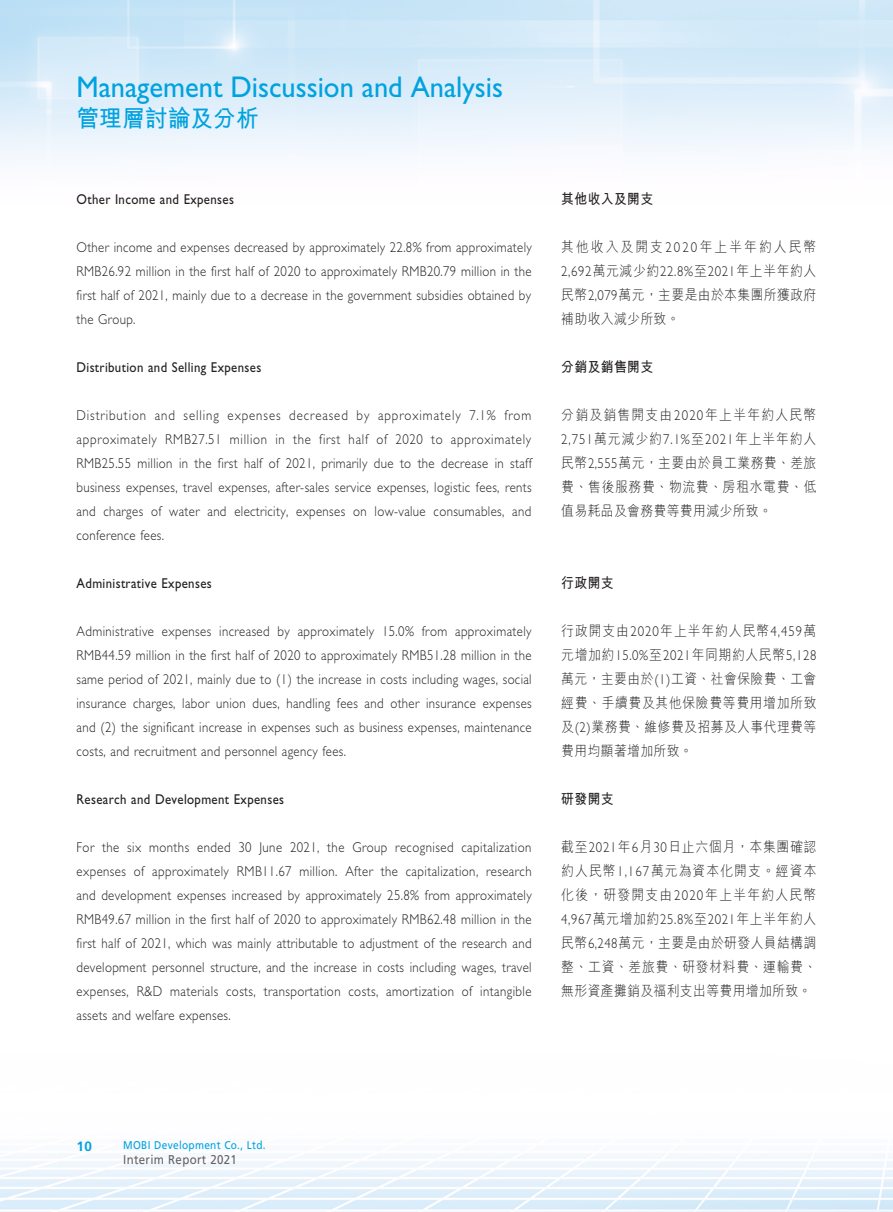
<style>
.page{position:relative;width:893px;height:1212px;background:#fff}
.page>*{position:absolute;margin:0;border:0;box-sizing:border-box;transform-origin:0 0}
.t1{font:30px "Gill Sans Std";color:#00a2df;scale:.95 1}
.t2{font:700 24px "M Hei HK";color:#00a2df;scale:.95 1}
.t3{font:300 14.25px/24px "Gill Sans Std";letter-spacing:.03em;color:#231f20;text-align:justify;scale:.9 1}
.t4{font:300 14.25px/24px "M Hei HK";letter-spacing:.05em;color:#231f20;text-align:justify;scale:.9 1}
.t5{font:14.25px "Gill Sans Std";letter-spacing:.03em;color:#231f20;scale:.9 1}
.t6{font:300 14.25px/24px "M Hei HK";letter-spacing:.03em;color:#231f20;scale:.9 1}
.t7{font:300 14.25px "M Hei HK";letter-spacing:.07em;color:#231f20;scale:.9 1}
.t8{font:700 14.25px "M Hei HK";letter-spacing:.03em;color:#231f20;scale:.9 1}
.t9{font:300 14.25px "M Hei HK";letter-spacing:.095em;color:#231f20;scale:.9 1}
.t10{font:300 14.25px "M Hei HK";letter-spacing:.155em;color:#231f20;scale:.9 1}
.t11{font:700 13.5px "Frutiger LT Std";color:#00a2df}
.t12{font:12.75px "Frutiger LT Std";letter-spacing:.03em;color:#636366;scale:.9 1}
.t13{font:11.25px "Frutiger LT Std";letter-spacing:.03em;color:#00a2df;scale:.9 1}
.s1{font-family:"Gill Sans Std"}
.s2{font-family:"M Hei HK"}
</style>
<div class="page">
<h1 class="t1" style="left:76px;top:70px;width:451px">Management Discussion and Analysis</h1>
<h2 class="t2" style="left:76px;top:101px;width:194px">管理層討論及分析</h2>
<p class="t5" style="left:77px;top:191px;width:176px">Other Income and Expenses</p>
<p class="t3" style="left:77px;top:235px;width:507px">Other income and expenses decreased by approximately 22.8% from approximately RMB26.92 million in the first half of 2020 to approximately RMB20.79 million in the first half of 2021, mainly due to a decrease in the government subsidies obtained by the Group.</p>
<p class="t5" style="left:77px;top:359px;width:207px">Distribution and Selling Expenses</p>
<p class="t3" style="left:77px;top:403px;width:507px">Distribution and selling expenses decreased by approximately 7.1% from approximately RMB27.51 million in the first half of 2020 to approximately RMB25.55 million in the first half of 2021, primarily due to the decrease in staff business expenses, travel expenses, after-sales service expenses, logistic fees, rents and charges of water and electricity, expenses on low-value consumables, and conference fees.</p>
<p class="t5" style="left:77px;top:575px;width:152px">Administrative Expenses</p>
<p class="t3" style="left:77px;top:619px;width:507px">Administrative expenses increased by approximately 15.0% from approximately RMB44.59 million in the first half of 2020 to approximately RMB51.28 million in the same period of 2021, mainly due to (1) the increase in costs including wages, social insurance charges, labor union dues, handling fees and other insurance expenses and (2) the significant increase in expenses such as business expenses, maintenance costs, and recruitment and personnel agency fees.</p>
<p class="t5" style="left:77px;top:791px;width:232px">Research and Development Expenses</p>
<p class="t3" style="left:77px;top:835px;width:507px">For the six months ended 30 June 2021, the Group recognised capitalization expenses of approximately RMB11.67 million. After the capitalization, research and development expenses increased by approximately 25.8% from approximately RMB49.67 million in the first half of 2020 to approximately RMB62.48 million in the first half of 2021, which was mainly attributable to adjustment of the research and development personnel structure, and the increase in costs including wages, travel expenses, R&amp;D materials costs, transportation costs, amortization of intangible assets and welfare expenses.</p>
<p class="t8" style="left:561px;top:188px;width:104px">其他收入及開支</p>
<p class="t10" style="left:561px;top:239px;width:285px">其他收入及開支<span class="s1">2020</span>年上半年約人民幣</p>
<p class="t3" style="left:561px;top:259px;width:285px">2,692<span class="s2">萬元減少約</span>22.8%<span class="s2">至</span>2021<span class="s2">年上半年約人</span></p>
<p class="t6" style="left:561px;top:283px;width:285px">民幣<span class="s1">2,079</span>萬元，主要是由於本集團所獲政府補助收入減少所致。</p>
<p class="t8" style="left:561px;top:356px;width:104px">分銷及銷售開支</p>
<p class="t9" style="left:561px;top:407px;width:285px">分銷及銷售開支由<span class="s1">2020</span>年上半年約人民幣</p>
<p class="t3" style="left:561px;top:427px;width:285px">2,751<span class="s2">萬元減少約</span>7.1%<span class="s2">至</span>2021<span class="s2">年上半年約人</span></p>
<p class="t4" style="left:561px;top:450px;width:285px">民幣<span class="s1">2,555</span>萬元，主要由於員工業務費、差旅費、售後服務費、物流費、房租水電費、低值易耗品及會務費等費用減少所致。</p>
<p class="t8" style="left:561px;top:572px;width:60px">行政開支</p>
<p class="t7" style="left:561px;top:623px;width:285px">行政開支由<span class="s1">2020</span>年上半年約人民幣<span class="s1">4,459</span>萬</p>
<p class="t3" style="left:561px;top:643px;width:285px"><span class="s2">元增加約</span>15.0%<span class="s2">至</span>2021<span class="s2">年同期約人民幣</span>5,128</p>
<p class="t4" style="left:561px;top:666px;width:285px">萬元，主要由於<span class="s1">(1)</span>工資、社會保險費、工會經費、手續費及其他保險費等費用增加所致及<span class="s1">(2)</span>業務費、維修費及招募及人事代理費等費用均顯著增加所致。</p>
<p class="t8" style="left:561px;top:788px;width:60px">研發開支</p>
<p class="t4" style="left:561px;top:834px;width:285px">截至<span class="s1">2021</span>年<span class="s1">6</span>月<span class="s1">30</span>日止六個月，本集團確認約人民幣<span class="s1">1,167</span>萬元為資本化開支。經資本化後，研發開支由<span class="s1">2020</span>年上半年約人民幣</p>
<p class="t3" style="left:561px;top:907px;width:285px">4,967<span class="s2">萬元增加約</span>25.8%<span class="s2">至</span>2021<span class="s2">年上半年約人</span></p>
<p class="t4" style="left:561px;top:930px;width:285px">民幣<span class="s1">6,248</span>萬元，主要是由於研發人員結構調整、工資、差旅費、研發材料費、運輸費、無形資產攤銷及福利支出等費用增加所致。</p>
<p class="t11" style="left:77px;top:1138px;width:17px">10</p>
<p class="t13" style="left:123px;top:1138px;width:160px">MOBI Development Co., Ltd.</p>
<p class="t12" style="left:123px;top:1152px;width:128px">Interim Report 2021</p>
</div>
